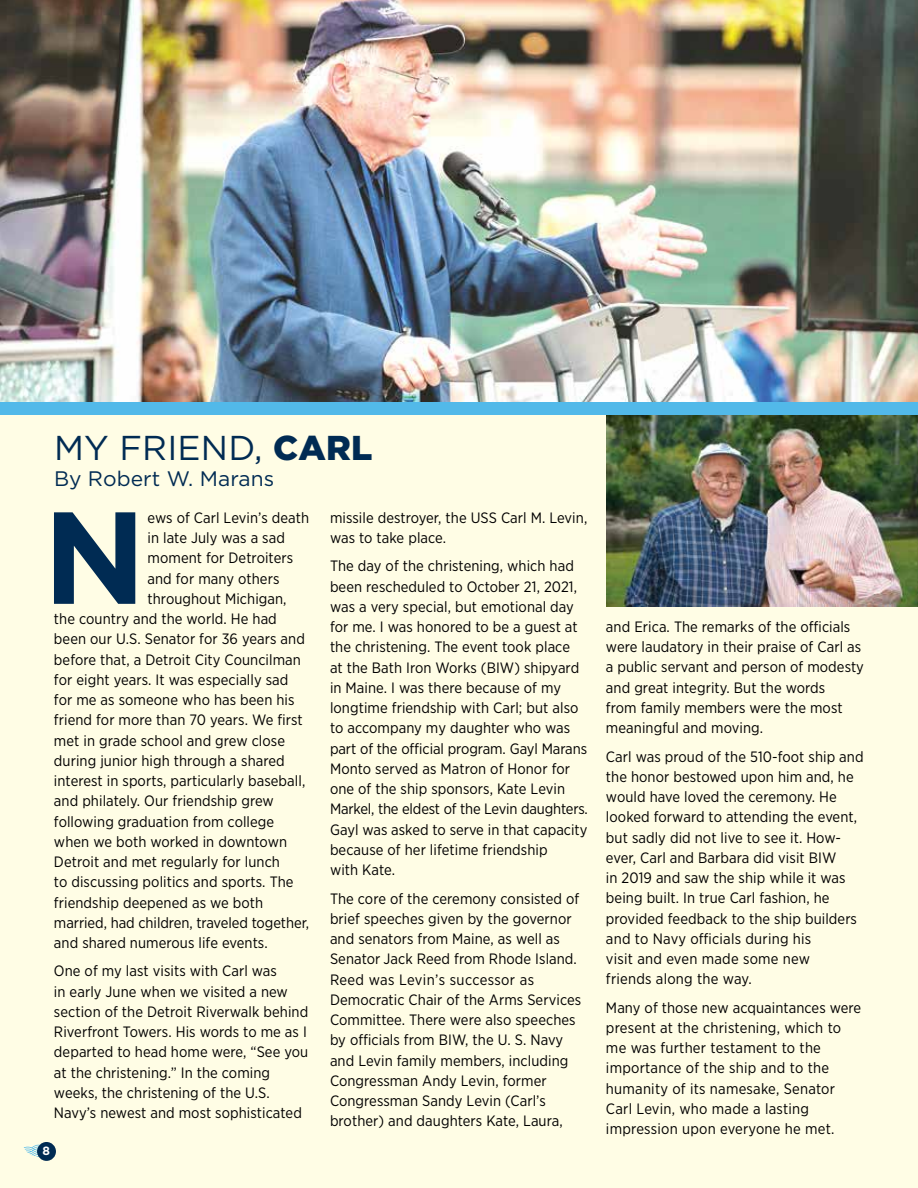
<style>
.page{position:relative;width:918px;height:1188px;background:#fff}
.page>*{position:absolute;margin:0;border:0;box-sizing:border-box;transform-origin:0 0}
.t1{font:700 130.65px "Gotham";color:#002b53}
.t2{font:34.5px "Gotham";letter-spacing:.005em;color:#002b53}
.t3{font:21px "Gotham";letter-spacing:.005em;color:#002b53}
.t4{font:15px/20.2px "Gotham Narrow";letter-spacing:.005em;color:#000}
.t5{font:700 12px "Gotham";color:#fff}
.s1{font-weight:900}
</style>
<div class="page">
<div style="left:0;top:415px;width:918px;height:773px;background:#fffde5"></div>
<img style="left:0;top:0;width:918px;height:402px">
<svg style="left:24px;top:1145px;width:15px;height:12px"></svg>
<div style="left:37px;top:1142px;width:19px;height:19px;background:#002b53;border-radius:50%"></div>
<div style="left:0;top:402px;width:918px;height:13px;background:#52b9e9"></div>
<img style="left:606px;top:415px;width:312px;height:191px">
<h2 class="t2" style="left:54px;top:426px;width:320px">MY FRIEND, <span class="s1">CARL</span></h2>
<h3 class="t3" style="left:54px;top:465px;width:222px">By Robert W. Marans</h3>
<h1 class="t1" style="left:43px;top:471px;width:105px">N</h1>
<p class="t4" style="left:148px;top:507px;width:163px">ews of Carl Levin’s death</p>
<p class="t4" style="left:148px;top:527px;width:139px">in late July was a sad</p>
<p class="t4" style="left:148px;top:548px;width:147px">moment for Detroiters</p>
<p class="t4" style="left:148px;top:568px;width:133px">and for many others</p>
<p class="t4" style="left:148px;top:588px;width:141px">throughout Michigan,</p>
<p class="t4" style="left:54px;top:608px;width:224px">the country and the world. He had</p>
<p class="t4" style="left:54px;top:629px;width:252px">been our U.S. Senator for 36 years and</p>
<p class="t4" style="left:54px;top:649px;width:248px">before that, a Detroit City Councilman</p>
<p class="t4" style="left:54px;top:669px;width:236px">for eight years. It was especially sad</p>
<p class="t4" style="left:54px;top:689px;width:242px">for me as someone who has been his</p>
<p class="t4" style="left:54px;top:710px;width:250px">friend for more than 70 years. We first</p>
<p class="t4" style="left:54px;top:730px;width:233px">met in grade school and grew close</p>
<p class="t4" style="left:54px;top:750px;width:232px">during junior high through a shared</p>
<p class="t4" style="left:54px;top:770px;width:253px">interest in sports, particularly baseball,</p>
<p class="t4" style="left:54px;top:791px;width:221px">and philately. Our friendship grew</p>
<p class="t4" style="left:54px;top:811px;width:222px">following graduation from college</p>
<p class="t4" style="left:54px;top:831px;width:235px">when we both worked in downtown</p>
<p class="t4" style="left:54px;top:851px;width:228px">Detroit and met regularly for lunch</p>
<p class="t4" style="left:54px;top:872px;width:241px">to discussing politics and sports. The</p>
<p class="t4" style="left:54px;top:892px;width:211px">friendship deepened as we both</p>
<p class="t4" style="left:54px;top:912px;width:257px">married, had children, traveled together,</p>
<p class="t4" style="left:54px;top:932px;width:215px">and shared numerous life events.</p>
<p class="t4" style="left:54px;top:961px;width:256px">One of my last visits with Carl was<br>in early June when we visited a new section of the Detroit Riverwalk behind Riverfront Towers. His words to me as I departed to head home were, “See you at the christening.” In the coming weeks, the christening of the U.S.<br>Navy’s newest and most sophisticated</p>
<p class="t5" style="left:43px;top:1143px;width:9px">8</p>
<p class="t4" style="left:330px;top:507px;width:259px">missile destroyer, the USS Carl M. Levin, was to take place.</p>
<p class="t4" style="left:330px;top:556px;width:259px">The day of the christening, which had been rescheduled to October 21, 2021, was a very special, but emotional day for me. I was honored to be a guest at the christening. The event took place<br>at the Bath Iron Works (BIW) shipyard in Maine. I was there because of my longtime friendship with Carl; but also to accompany my daughter who was part of the official program. Gayl Marans Monto served as Matron of Honor for one of the ship sponsors, Kate Levin Markel, the eldest of the Levin daughters.<br>Gayl was asked to serve in that capacity because of her lifetime friendship<br>with Kate.</p>
<p class="t4" style="left:330px;top:888px;width:253px">The core of the ceremony consisted of brief speeches given by the governor and senators from Maine, as well as Senator Jack Reed from Rhode Island.<br>Reed was Levin’s successor as Democratic Chair of the Arms Services Committee. There were also speeches by officials from BIW, the U. S. Navy and Levin family members, including Congressman Andy Levin, former Congressman Sandy Levin (Carl’s brother) and daughters Kate, Laura,</p>
<p class="t4" style="left:606px;top:616px;width:260px">and Erica. The remarks of the officials were laudatory in their praise of Carl as a public servant and person of modesty and great integrity. But the words<br>from family members were the most meaningful and moving.</p>
<p class="t4" style="left:606px;top:746px;width:259px">Carl was proud of the 510-foot ship and the honor bestowed upon him and, he would have loved the ceremony. He looked forward to attending the event, but sadly did not live to see it. How&shy;ever, Carl and Barbara did visit BIW<br>in 2019 and saw the ship while it was being built. In true Carl fashion, he provided feedback to the ship builders and to Navy officials during his<br>visit and even made some new<br>friends along the way.</p>
<p class="t4" style="left:606px;top:997px;width:257px">Many of those new acquaintances were present at the christening, which to me was further testament to the importance of the ship and to the humanity of its namesake, Senator Carl Levin, who made a lasting impression upon everyone he met.</p>
</div>
